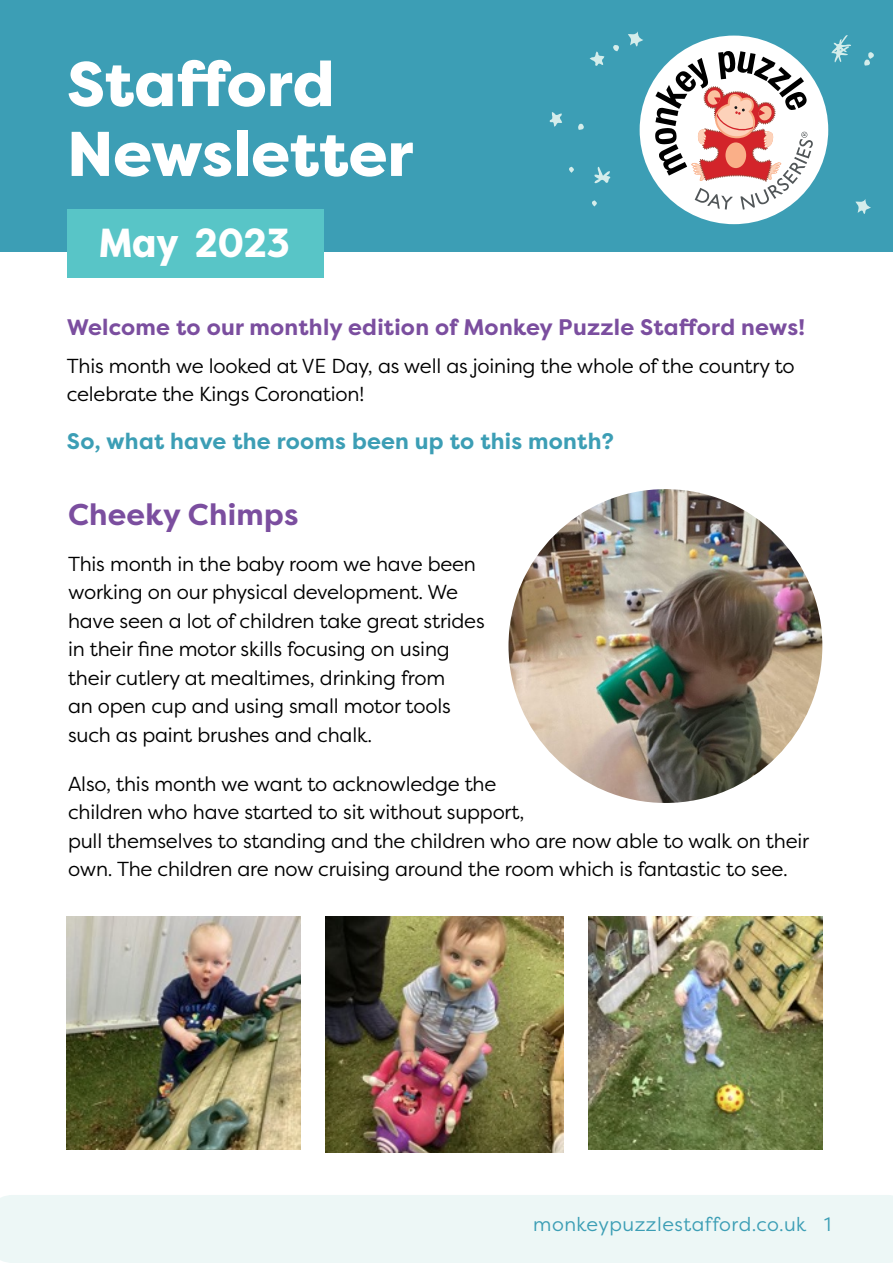
<style>
.page{position:relative;width:893px;height:1263px;background:#fff}
.page>*{position:absolute;margin:0;border:0;box-sizing:border-box;transform-origin:0 0}
.t1{font:800 63px/69.9px "Filson Pro";letter-spacing:-.005em;color:#fff}
.t2{font:800 40.5px "Filson Pro";color:#fff;scale:.9 1}
.t3{font:700 30px "Filson Pro";letter-spacing:.01em;color:#7b4e9f}
.t4{font:700 22.5px "Filson Pro";letter-spacing:.01em;color:#7b4e9f}
.t5{font:700 22.5px "Filson Pro";letter-spacing:.01em;color:#3c9eb5}
.t6{font:20.25px/28.5px "Filson Pro";letter-spacing:-.01em;color:#000}
.t7{font:19.5px "Filson Pro";letter-spacing:.025em;color:#3c9eb5}
</style>
<div class="page">
<div style="left:0;top:0;width:893px;height:252px;background:#3c9eb5"></div>
<div style="left:640px;top:36px;width:188px;height:188px;background:#fff;border-radius:50%"></div>
<svg style="left:655px;top:51px;width:158px;height:159px"></svg>
<svg style="left:628px;top:31px;width:15px;height:16px"></svg>
<svg style="left:549px;top:112px;width:13px;height:15px"></svg>
<svg style="left:578px;top:124px;width:6px;height:6px"></svg>
<svg style="left:855px;top:199px;width:16px;height:15px"></svg>
<svg style="left:831px;top:35px;width:20px;height:27px"></svg>
<svg style="left:864px;top:52px;width:10px;height:14px"></svg>
<svg style="left:590px;top:51px;width:14px;height:15px"></svg>
<svg style="left:613px;top:45px;width:6px;height:6px"></svg>
<svg style="left:594px;top:167px;width:16px;height:16px"></svg>
<svg style="left:592px;top:200px;width:5px;height:6px"></svg>
<svg style="left:569px;top:167px;width:5px;height:6px"></svg>
<div style="left:0;top:1195px;width:893px;height:68px;background:#edf7f6"></div>
<div style="left:67px;top:210px;width:256px;height:68px;background:#58c5c7"></div>
<img style="left:508px;top:489px;width:314px;height:314px;border-radius:157px">
<img style="left:67px;top:916px;width:234px;height:233px">
<img style="left:326px;top:916px;width:238px;height:236px">
<img style="left:588px;top:916px;width:234px;height:233px">
<h1 class="t1" style="left:67px;top:50px;width:348px">Stafford<br>Newsletter</h1>
<h2 class="t2" style="left:99px;top:217px;width:214px">May 2023</h2>
<p class="t4" style="left:67px;top:313px;width:739px">Welcome to our monthly edition of Monkey Puzzle Stafford news!</p>
<p class="t6" style="left:67px;top:351px;width:729px">This month we looked at VE Day, as well as joining the whole of the country to celebrate the Kings Coronation!</p>
<p class="t5" style="left:67px;top:427px;width:548px">So, what have the rooms been up to this month?</p>
<h3 class="t3" style="left:68px;top:496px;width:232px">Cheeky Chimps</h3>
<p class="t6" style="left:68px;top:549px;width:418px">This month in the baby room we have been working on our physical development. We have seen a lot of children take great strides in their fine motor skills focusing on using their cutlery at mealtimes, drinking from<br>an open cup and using small motor tools such as paint brushes and chalk.</p>
<p class="t6" style="left:68px;top:769px;width:743px">Also, this month we want to acknowledge the<br>children who have started to sit without support,<br>pull themselves to standing and the children who are now able to walk on their own. The children are now cruising around the room which is fantastic to see.</p>
<p class="t7" style="left:533px;top:1212px;width:299px">monkeypuzzlestafford.co.uk 1</p>
</div>
